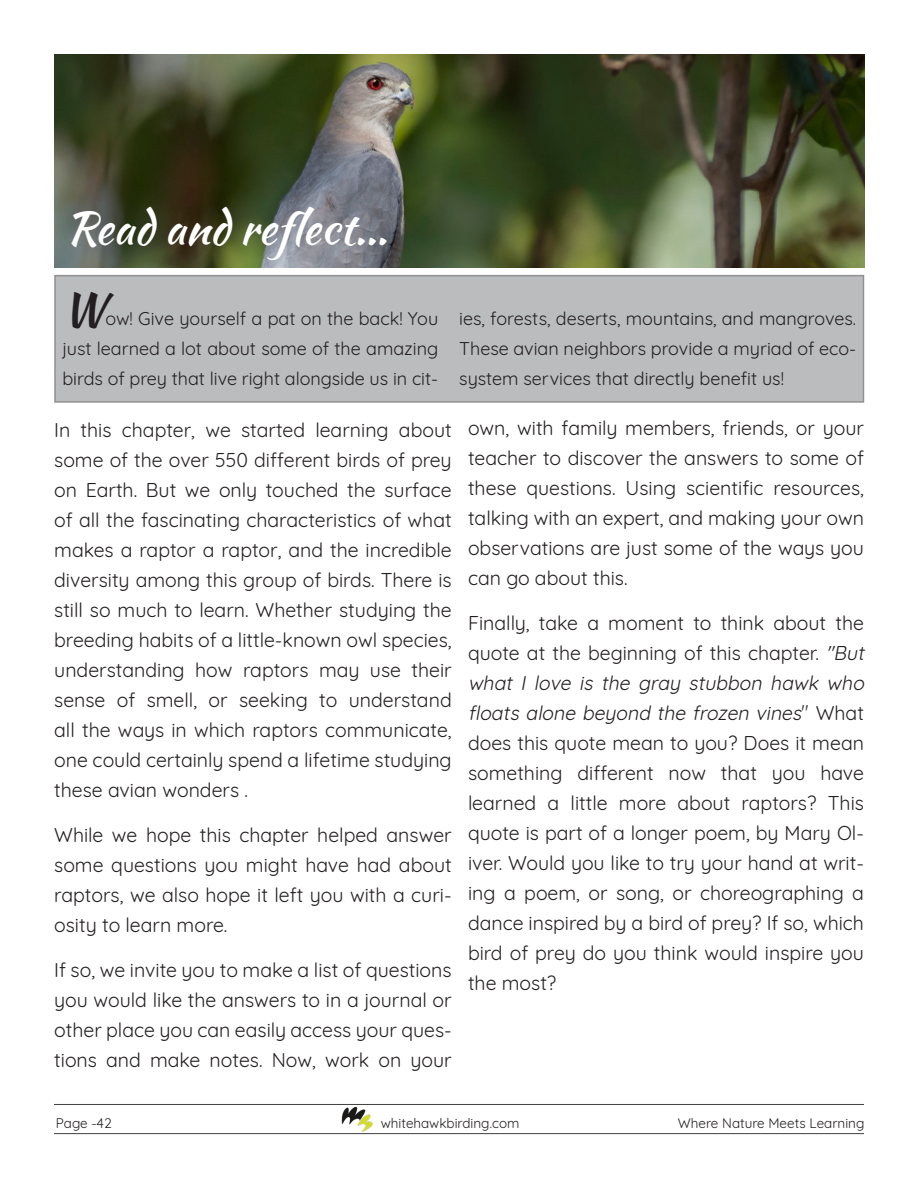
<style>
.page{position:relative;width:918px;height:1188px;background:#fff}
.page>*{position:absolute;margin:0;border:0;box-sizing:border-box;transform-origin:0 0}
.t1{font:45px "Kaushan Script";color:#fff}
.t2{font:45px "Kaushan Script";color:#231f20}
.t3{font:19.5px/30px "Quicksand";color:#231f20;text-align:justify}
.t4{font:18px/30px "Quicksand";color:#231f20;text-align:justify}
.t5{font:13.5px "Quicksand";color:#231f20}
.s1{font-style:italic}
.s2{font-weight:300;font-size:21px}
</style>
<div class="page">
<hr style="left:54px;top:1104px;width:810px;height:1px;background:#231f20">
<hr style="left:54px;top:1133px;width:810px;height:1px;background:#231f20">
<img style="left:341px;top:1104px;width:31px;height:30px">
<img style="left:54px;top:55px;width:810px;height:213px">
<div style="left:55px;top:276px;width:808px;height:126px;background:#bbbcbe"></div>
<p class="t1" style="left:66px;top:196px;width:323px">Read and reflect...</p>
<p class="t2" style="left:62px;top:276px;width:44px">W</p>
<p class="t4" style="left:62px;top:302px;width:377px;text-indent:43px">ow! Give yourself a pat on the back! You just learned a lot about some of the amazing birds of prey that live right alongside us in cit-</p>
<p class="t4" style="left:459px;top:301px;width:398px">ies, forests, deserts, mountains, and mangroves.<br>These avian neighbors provide a myriad of eco&shy;system services that directly benefit us!</p>
<p class="t3" style="left:54px;top:413px;width:399px">In this chapter, we started learning about some of the over 550 different birds of prey on Earth. But we only touched the surface of all the fascinating characteristics of what makes a raptor a raptor, and the incredible diversity among this group of birds. There is still so much to learn. Whether studying the breeding habits of a little-known owl species, understanding how raptors may use their sense of smell, or seeking to understand all the ways in which raptors communicate, one could certainly spend a lifetime studying these avian wonders .</p>
<p class="t3" style="left:54px;top:818px;width:399px">While we hope this chapter helped answer some questions you might have had about raptors, we also hope it left you with a curi&shy;osity to learn more.</p>
<p class="t3" style="left:54px;top:953px;width:399px">If so, we invite you to make a list of questions you would like the answers to in a journal or other place you can easily access your ques&shy;tions and make notes. Now, work on your</p>
<p class="t3" style="left:468px;top:411px;width:398px">own, with family members, friends, or your teacher to discover the answers to some of these questions. Using scientific resources, talking with an expert, and making your own observations are just some of the ways you can go about this.</p>
<p class="t3" style="left:468px;top:606px;width:402px;text-align:left">Finally, take a moment to think about the quote at the beginning of this chapter. <span class="s1">"But what I love is the gray stubbon hawk who floats alone beyond the frozen vines</span><span class="s2">"</span> W h a t does this quote mean to you? Does it mean something different now that you have learned a little more about raptors? This quote is part of a longer poem, by Mary Ol&shy;iver. Would you like to try your hand at writ&shy;ing a poem, or song, or choreographing a dance inspired by a bird of prey? If so, which bird of prey do you think would inspire you the most?</p>
<p class="t5" style="left:56px;top:1113px;width:57px">Page -42</p>
<p class="t5" style="left:381px;top:1113px;width:140px">whitehawkbirding.com</p>
<p class="t5" style="left:678px;top:1113px;width:188px">Where Nature Meets Learning</p>
</div>
